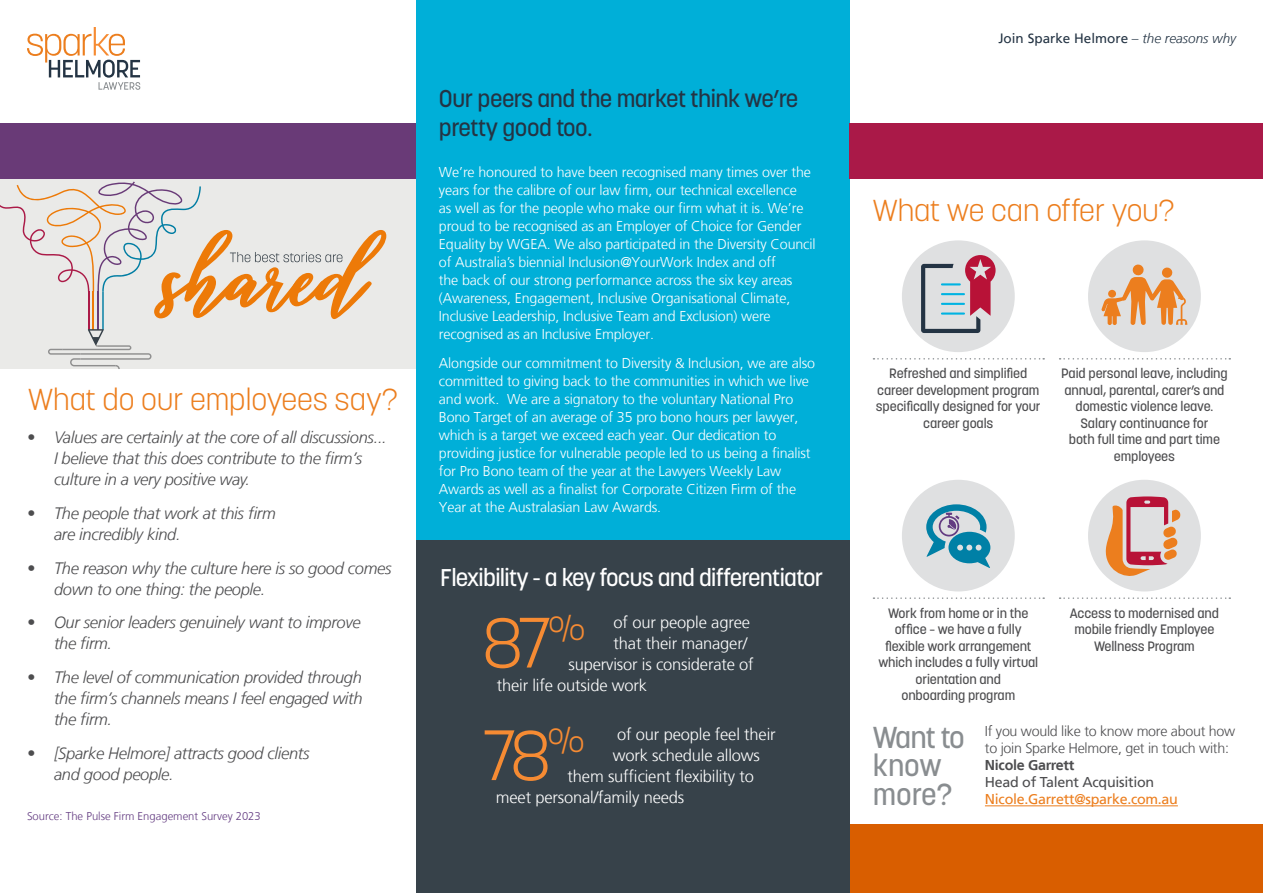
<style>
.page{position:relative;width:1263px;height:893px;background:#fff}
.page>*{position:absolute;margin:0;border:0;box-sizing:border-box;transform-origin:0 0}
.t1{font:300 70.5px "Korolev";color:#f68b33}
.t2{font:300 30px "Korolev";color:#ec7e1e}
.t3{font:500 30px/28.5px "Korolev";letter-spacing:-.025em;color:#898d90}
.t4{font:500 24px/28.8px "Korolev";letter-spacing:-.02em;color:#243444}
.t5{font:500 24px "Korolev";letter-spacing:-.03em;color:#fff}
.t6{font:italic 300 16.5px/21px "Frutiger LT";letter-spacing:-.02em;color:#4d4d4f}
.t7{font:300 16.5px "Frutiger LT";letter-spacing:-.01em;color:#fff}
.t8{font:300 14.25px/18px "Frutiger LT";letter-spacing:-.01em;color:#fff}
.t9{font:300 14.25px/17.1px "Frutiger LT";letter-spacing:-.02em;color:#4d4d4f}
.t10{font:14.25px "Frutiger LT";letter-spacing:-.02em;color:#ec7e1e}
.t11{font:14.25px "Frutiger LT";letter-spacing:-.02em;color:#4d4d4f}
.t12{font:700 14.25px "Frutiger LT";letter-spacing:-.02em;color:#4d4d4f}
.t13{font:500 13.5px/16.5px "Korolev";letter-spacing:-.01em;color:#4d4d4f;text-align:center}
.t14{font:13.5px "Frutiger LT";color:#243444}
.t15{font:300 11.25px "Frutiger LT";color:#633b81}
.s1{font-weight:300}
.s2{font-weight:300;font-style:italic}
</style>
<div class="page">
<div style="left:0;top:178px;width:416px;height:191px;background:#eaeae8"></div>
<div style="left:849px;top:824px;width:414px;height:69px;background:#d95e00"></div>
<div style="left:416px;top:0;width:433px;height:540px;background:#00afd8"></div>
<div style="left:416px;top:540px;width:433px;height:353px;background:#37424a"></div>
<svg style="left:27px;top:27px;width:113px;height:63px"></svg>
<div style="left:1088px;top:480px;width:113px;height:111px;background:#dfe0e1;border-radius:50%"></div>
<svg style="left:1059px;top:597px;width:171px;height:2px"></svg>
<svg style="left:1105px;top:496px;width:76px;height:84px"></svg>
<div style="left:902px;top:240px;width:113px;height:112px;background:#dfe0e1;border-radius:50%"></div>
<svg style="left:873px;top:358px;width:171px;height:2px"></svg>
<svg style="left:921px;top:255px;width:74px;height:78px"></svg>
<hr style="left:941px;top:283px;width:20px;height:2px;background:#00b3e2">
<hr style="left:941px;top:293px;width:24px;height:2px;background:#00b3e2">
<hr style="left:941px;top:303px;width:24px;height:2px;background:#00b3e2">
<hr style="left:941px;top:313px;width:24px;height:2px;background:#00b3e2">
<div style="left:1088px;top:240px;width:113px;height:112px;background:#dfe0e1;border-radius:50%"></div>
<svg style="left:1059px;top:358px;width:171px;height:2px"></svg>
<svg style="left:1101px;top:264px;width:86px;height:61px"></svg>
<hr style="left:985px;top:805px;width:193px;height:1px;background:#ec7e1e">
<div style="left:902px;top:480px;width:113px;height:111px;background:#dfe0e1;border-radius:50%"></div>
<svg style="left:873px;top:597px;width:171px;height:2px"></svg>
<svg style="left:926px;top:504px;width:64px;height:64px"></svg>
<hr style="left:102px;top:291px;width:2px;height:39px;background:#007da3">
<hr style="left:88px;top:291px;width:1px;height:39px;background:#ab1a47">
<hr style="left:93px;top:291px;width:1px;height:39px;background:#ed7a08">
<hr style="left:97px;top:291px;width:2px;height:39px;background:#693b78">
<svg style="left:0;top:181px;width:386px;height:138px"></svg>
<svg style="left:48px;top:329px;width:104px;height:40px"></svg>
<div style="left:0;top:123px;width:416px;height:55px;background:#693a77"></div>
<div style="left:849px;top:123px;width:414px;height:55px;background:#aa1948"></div>
<h2 class="t2" style="left:28px;top:380px;width:371px">What do our employees say?</h2>
<p class="t6" style="left:54px;top:427px;width:334px;text-indent:-27px">• Values are certainly at the core of all discussions...<br>I believe that this does contribute to the firm’s culture in a very positive way.</p>
<p class="t6" style="left:54px;top:503px;width:223px;text-indent:-27px">• The people that work at this firm are incredibly kind.</p>
<p class="t6" style="left:54px;top:558px;width:339px;text-indent:-27px">• The reason why the culture here is so good comes down to one thing: the people.</p>
<p class="t6" style="left:54px;top:612px;width:308px;text-indent:-27px">• Our senior leaders genuinely want to improve the firm.</p>
<p class="t6" style="left:54px;top:667px;width:310px;text-align:justify;text-indent:-27px">• The level of communication provided through the firm’s channels means I feel engaged with the firm.</p>
<p class="t6" style="left:54px;top:743px;width:257px;text-indent:-27px">• [Sparke Helmore] attracts good clients and good people.</p>
<p class="t15" style="left:27px;top:810px;width:235px">Source: The Pulse Firm Engagement Survey 2023</p>
<h3 class="t4" style="left:439px;top:84px;width:361px">Our peers and the market think we’re pretty good too.</h3>
<p class="t8" style="left:439px;top:164px;width:378px">We’re honoured to have been recognised many times over the years for the calibre of our law firm, our technical excellence<br>as well as for the people who make our firm what it is. We’re proud to be recognised as an Employer of Choice for Gender Equality by WGEA. We also participated in the Diversity Council of Australia’s biennial Inclusion@YourWork Index and off<br>the back of our strong performance across the six key areas (Awareness, Engagement, Inclusive Organisational Climate, Inclusive Leadership, Inclusive Team and Exclusion) were recognised as an Inclusive Employer.</p>
<p class="t8" style="left:439px;top:354px;width:378px">Alongside our commitment to Diversity &amp; Inclusion, we are also committed to giving back to the communities in which we live and work. We are a signatory to the voluntary National Pro Bono Target of an average of 35 pro bono hours per lawyer, which is a target we exceed each year. Our dedication to providing justice for vulnerable people led to us being a finalist for Pro Bono team of the year at the Lawyers Weekly Law Awards as well as a finalist for Corporate Citizen Firm of the Year at the Australasian Law Awards.</p>
<h3 class="t5" style="left:440px;top:562px;width:385px">Flexibility - a key focus and differentiator</h3>
<h1 class="t1" style="left:482px;top:598px;width:105px">87<sup>%</sup></h1>
<p class="t7" style="left:614px;top:613px;width:138px">of our people agree</p>
<p class="t7" style="left:614px;top:634px;width:135px">that their manager/</p>
<p class="t7" style="left:568px;top:655px;width:187px">supervisor is considerate of</p>
<p class="t7" style="left:497px;top:676px;width:152px">their life outside work</p>
<p class="t7" style="left:617px;top:724px;width:160px">of our people feel their</p>
<p class="t7" style="left:613px;top:745px;width:149px">work schedule allows</p>
<p class="t7" style="left:568px;top:766px;width:188px">them sufficient flexibility to</p>
<p class="t7" style="left:496px;top:787px;width:190px">meet personal/family needs</p>
<h1 class="t1" style="left:481px;top:711px;width:105px">78<sup>%</sup></h1>
<p class="t14" style="left:998px;top:30px;width:239px">Join Sparke Helmore <span class="s1">–</span> <span class="s2">the reasons why</span></p>
<h2 class="t2" style="left:873px;top:191px;width:303px">What we can offer you?</h2>
<p class="t13" style="left:876px;top:365px;width:166px">Refreshed and simplified career development program specifically designed for your career goals</p>
<p class="t13" style="left:1061px;top:365px;width:168px">Paid personal leave, including annual, parental, carer’s and domestic violence leave.<br>Salary continuance for<br>both full time and part time employees</p>
<p class="t13" style="left:878px;top:605px;width:161px">Work from home or in the office – we have a fully flexible work arrangement which includes a fully virtual orientation and<br>onboarding program</p>
<p class="t13" style="left:1070px;top:605px;width:151px">Access to modernised and mobile friendly Employee<br>Wellness Program</p>
<h2 class="t3" style="left:873px;top:723px;width:94px">Want to know more?</h2>
<p class="t9" style="left:985px;top:723px;width:252px">If you would like to know more about how to join Sparke Helmore, get in touch with:</p>
<p class="t12" style="left:985px;top:757px;width:91px">Nicole Garrett</p>
<p class="t11" style="left:985px;top:774px;width:171px">Head of Talent Acquisition</p>
<p class="t10" style="left:985px;top:791px;width:194px">Nicole.Garrett@sparke.com.au</p>
</div>
